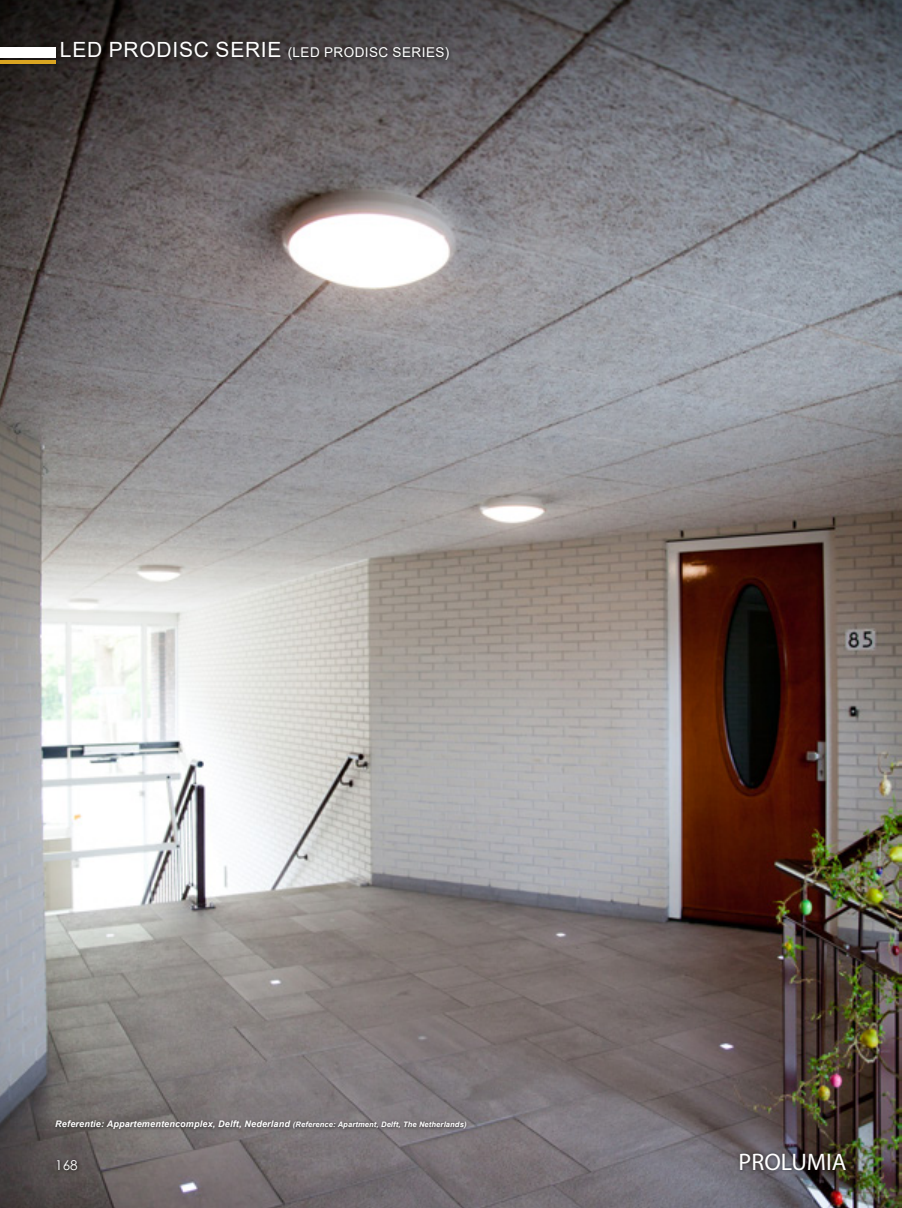
<style>
.page{position:relative;width:902px;height:1208px;background:#fff}
.page>*{position:absolute;margin:0;border:0;box-sizing:border-box;transform-origin:0 0}
.t1{font:24px "Myriad Pro";color:#fff}
.t2{font:13.5px "Arial";letter-spacing:.035em;color:#fff}
.t3{font:13.5px "Century Gothic";color:#fff}
.t4{font:italic 700 9px "Arial";letter-spacing:.02em;color:#fff}
.s1{font-size:21px}
.s2{font-size:7.5px}
</style>
<div class="page">
<img style="left:0;top:0;width:901px;height:1208px">
<div style="left:736px;top:1149px;width:114px;height:24px;background:#000;opacity:.3"></div>
<div style="left:53px;top:1155px;width:29px;height:19px;background:#000;opacity:.3"></div>
<div style="left:0;top:42px;width:60px;height:26px;background:#000;opacity:.3"></div>
<div style="left:0;top:47px;width:55px;height:10px;background:#fff"></div>
<hr style="left:0;top:61px;width:55px;height:3px;background:#daa521">
<div style="left:57px;top:38px;width:396px;height:26px;background:#000;opacity:.3"></div>
<div style="left:52px;top:1117px;width:418px;height:15px;background:#000;opacity:.3"></div>
<h2 class="t2" style="left:60px;top:43px;width:391px"><span class="s1">LED PRODISC SERIE</span> (LED PRODISC SERIES)</h2>
<p class="t4" style="left:55px;top:1118px;width:412px">Referentie: Appartementencomplex, Delft, Nederland <span class="s2">(Reference: Apartment, Delft, The Netherlands)</span></p>
<h2 class="t3" style="left:55px;top:1155px;width:24px">168</h2>
<h1 class="t1" style="left:738px;top:1146px;width:109px">PROLUMIA</h1>
</div>
